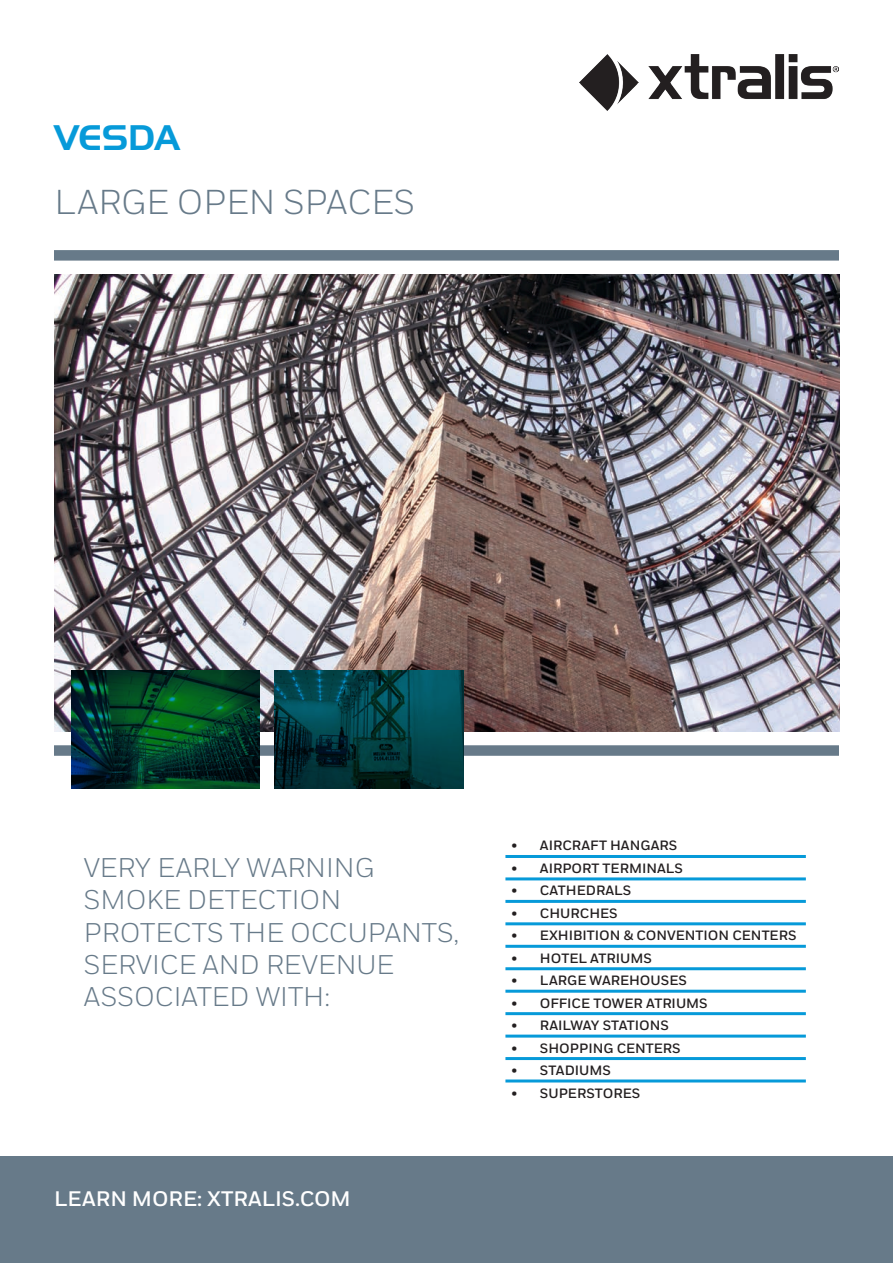
<style>
.page{position:relative;width:893px;height:1263px;background:#fff}
.page>*{position:absolute;margin:0;border:0;box-sizing:border-box;transform-origin:0 0}
.t1{font:34.5px "Honeywell Sans";color:#677a89}
.t2{font:34.5px "Handel Gothic BT";color:#069ad9}
.t3{font:27px/32.4px "Honeywell Sans";color:#677a89}
.t4{font:700 21px "Honeywell Sans";color:#fff}
.t5{font:700 13.5px "Honeywell Sans";color:#231f20}
</style>
<div class="page">
<div style="left:54px;top:745px;width:785px;height:11px;background:#677a89"></div>
<img style="left:580px;top:54px;width:258px;height:57px">
<img style="left:54px;top:274px;width:785px;height:458px">
<svg style="left:71px;top:670px;width:189px;height:119px"></svg>
<svg style="left:275px;top:670px;width:189px;height:119px"></svg>
<div style="left:54px;top:250px;width:785px;height:11px;background:#677a89"></div>
<div style="left:0;top:1157px;width:893px;height:106px;background:#677a89"></div>
<hr style="left:505px;top:855px;width:301px;height:3px;background:#069ad9">
<hr style="left:505px;top:877px;width:301px;height:3px;background:#069ad9">
<hr style="left:505px;top:900px;width:301px;height:3px;background:#069ad9">
<hr style="left:505px;top:922px;width:301px;height:3px;background:#069ad9">
<hr style="left:505px;top:945px;width:301px;height:3px;background:#069ad9">
<hr style="left:505px;top:967px;width:301px;height:3px;background:#069ad9">
<hr style="left:505px;top:990px;width:301px;height:3px;background:#069ad9">
<hr style="left:505px;top:1012px;width:301px;height:3px;background:#069ad9">
<hr style="left:505px;top:1034px;width:301px;height:3px;background:#069ad9">
<hr style="left:505px;top:1057px;width:301px;height:3px;background:#069ad9">
<hr style="left:505px;top:1079px;width:301px;height:3px;background:#069ad9">
<h1 class="t2" style="left:55px;top:116px;width:127px">VESDA</h1>
<h1 class="t1" style="left:55px;top:182px;width:362px">LARGE OPEN SPACES</h1>
<h2 class="t3" style="left:84px;top:851px;width:377px">VERY EARLY WARNING<br>SMOKE DETECTION<br>PROTECTS THE OCCUPANTS,<br>SERVICE AND REVENUE<br>ASSOCIATED WITH:</h2>
<h3 class="t4" style="left:54px;top:1186px;width:298px">LEARN MORE: XTRALIS.COM</h3>
<p class="t5" style="left:511px;top:838px;width:167px">• AIRCRAFT HANGARS</p>
<p class="t5" style="left:511px;top:860px;width:173px">• AIRPORT TERMINALS</p>
<p class="t5" style="left:511px;top:882px;width:121px">• CATHEDRALS</p>
<p class="t5" style="left:511px;top:905px;width:108px">• CHURCHES</p>
<p class="t5" style="left:511px;top:927px;width:287px">• EXHIBITION &amp; CONVENTION CENTERS</p>
<p class="t5" style="left:511px;top:950px;width:142px">• HOTEL ATRIUMS</p>
<p class="t5" style="left:511px;top:972px;width:177px">• LARGE WAREHOUSES</p>
<p class="t5" style="left:511px;top:995px;width:198px">• OFFICE TOWER ATRIUMS</p>
<p class="t5" style="left:511px;top:1017px;width:159px">• RAILWAY STATIONS</p>
<p class="t5" style="left:511px;top:1040px;width:171px">• SHOPPING CENTERS</p>
<p class="t5" style="left:511px;top:1062px;width:101px">• STADIUMS</p>
<p class="t5" style="left:511px;top:1085px;width:130px">• SUPERSTORES</p>
</div>
